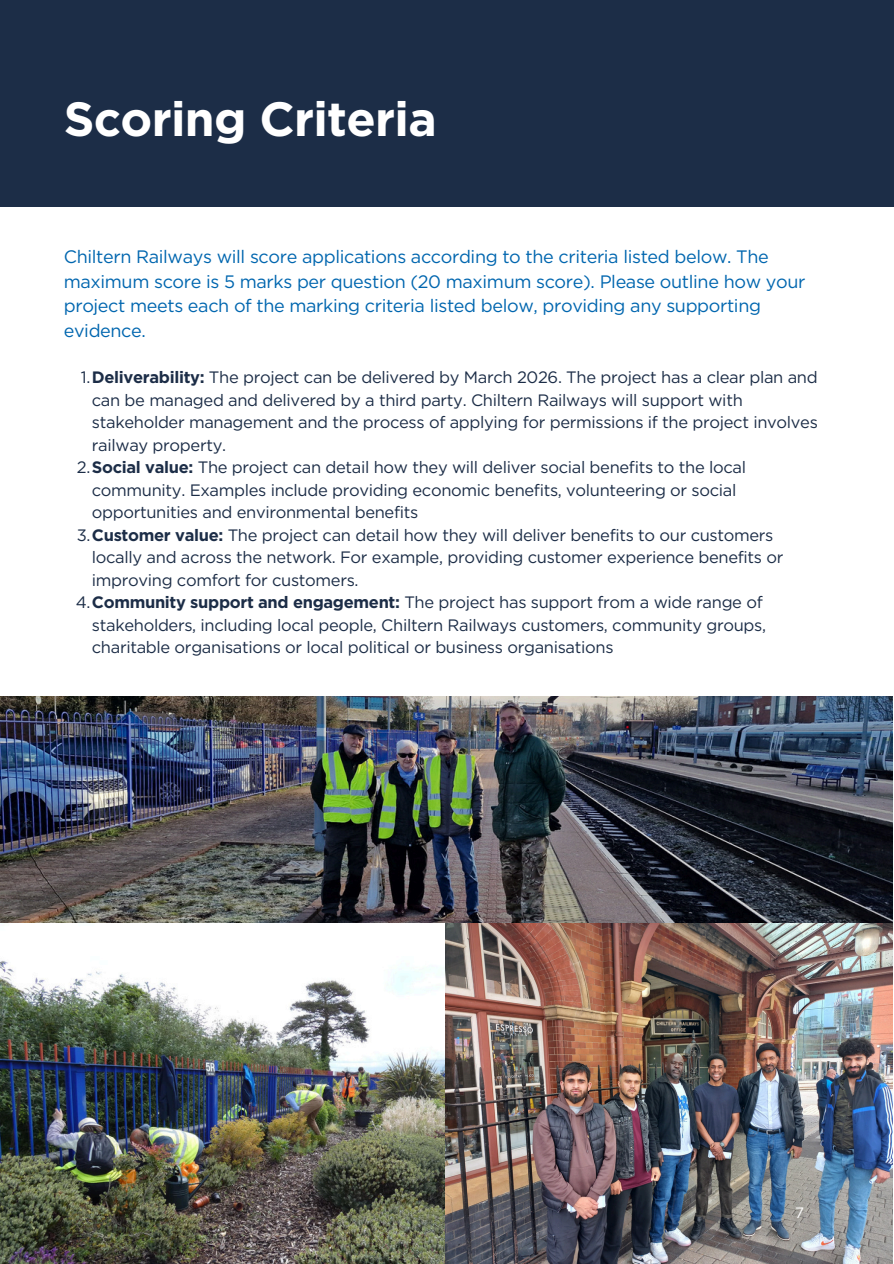
<style>
.page{position:relative;width:894px;height:1264px;background:#fff}
.page>*{position:absolute;margin:0;border:0;box-sizing:border-box;transform-origin:0 0}
.t1{font:700 48px "Gotham";letter-spacing:-.015em;color:#fff}
.t2{font:18px/24.8px "Gotham";letter-spacing:-.02em;color:#0066af}
.t3{font:16.5px/22.5px "Gotham";letter-spacing:-.02em;color:#1c2d47}
.t4{font:15px "Gotham";color:#fff}
.s1{font-weight:700}
</style>
<div class="page">
<div style="left:0;top:0;width:893px;height:207px;background:#1c2d47"></div>
<img style="left:0;top:696px;width:892px;height:567px">
<p class="t1" style="left:64px;top:89px;width:374px">Scoring Criteria</p>
<h1 class="t2" style="left:64px;top:244px;width:742px">Chiltern Railways will score applications according to the criteria listed below. The maximum score is 5 marks per question (20 maximum score). Please outline how your project meets each of the marking criteria listed below, providing any supporting evidence.</h1>
<p class="t3" style="left:92px;top:366px;width:727px;text-indent:-11px">1.<span class="s1">Deliverability:</span> The project can be delivered by March 2026. The project has a clear plan and can be managed and delivered by a third party. Chiltern Railways will support with stakeholder management and the process of applying for permissions if the project involves railway property.</p>
<p class="t3" style="left:92px;top:456px;width:655px;text-indent:-15px">2.<span class="s1">Social value:</span> The project can detail how they will deliver social benefits to the local community. Examples include providing economic benefits, volunteering or social opportunities and environmental benefits</p>
<p class="t3" style="left:92px;top:523px;width:692px;text-indent:-15px">3.<span class="s1">Customer value:</span> The project can detail how they will deliver benefits to our customers locally and across the network. For example, providing customer experience benefits or improving comfort for customers.</p>
<p class="t3" style="left:92px;top:591px;width:675px;text-indent:-16px">4.<span class="s1">Community support and engagement:</span> The project has support from a wide range of stakeholders, including local people, Chiltern Railways customers, community groups, charitable organisations or local political or business organisations</p>
<p class="t4" style="left:795px;top:1203px;width:10px">7</p>
</div>
